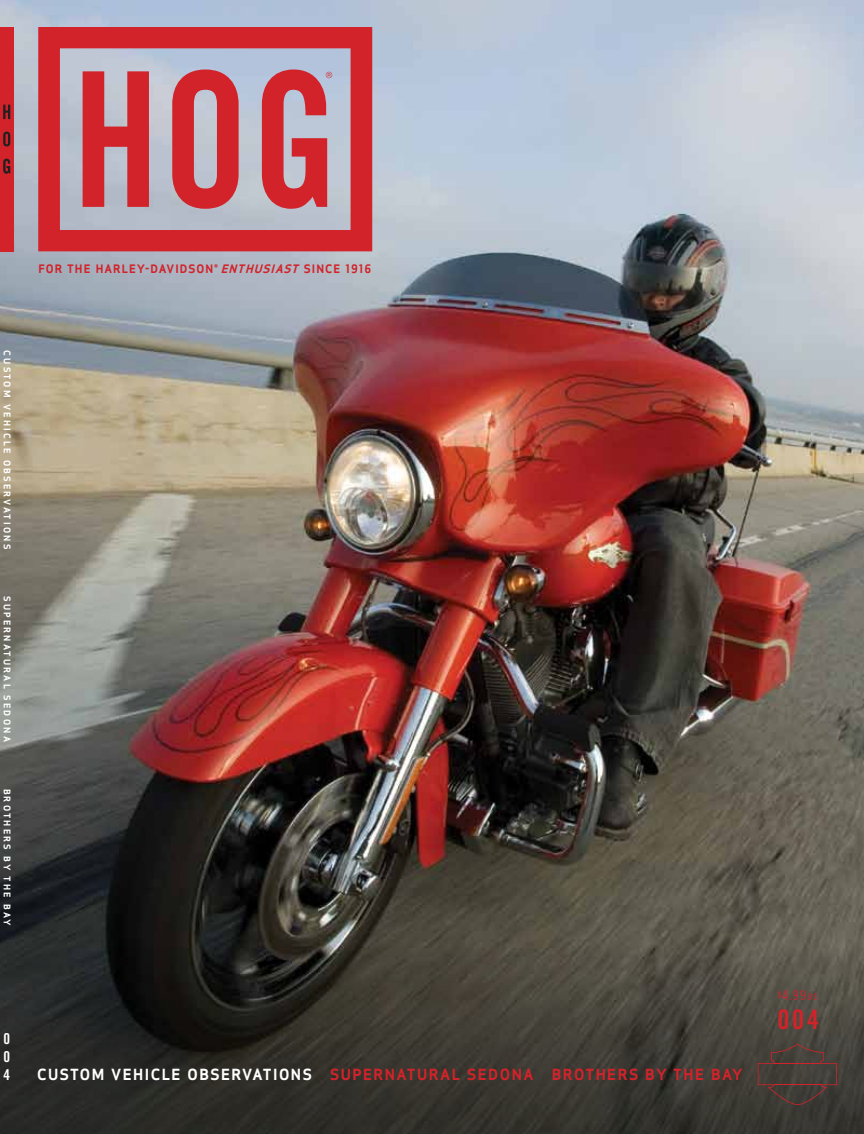
<style>
.page{position:relative;width:864px;height:1134px;background:#fff}
.page>*{position:absolute;margin:0;border:0;box-sizing:border-box;transform-origin:0 0}
.t1{font:27px "Trade Gothic Bold Cond Twenty";color:#d2232a}
.t2{font:15px "Apex Sans Bold C";letter-spacing:.1em;color:#d2232a}
.t3{font:15px/18px "Trade Gothic Bold Cond Twenty";color:#fff;text-align:justify}
.t4{font:13.5px "Trade Gothic Cond Eighteen";color:#d2232a}
.t5{font:11.4px "Apex Sans Bold C";letter-spacing:.09em;color:#d2232a}
.t6{font:9px "Apex Sans Bold C";letter-spacing:.25em;color:#fff}
.s1{font-style:italic}
.s2{color:#fff}
.s3{font-size:9px}
</style>
<div class="page">
<img style="left:0;top:0;width:864px;height:946px">
<svg style="left:0;top:946px;width:864px;height:188px;background:#36352e"></svg>
<svg style="left:758px;top:1044px;width:79px;height:61px;background:#473d37"></svg>
<hr style="left:775px;top:1063px;width:45px;height:1px;background:#d2232a">
<hr style="left:774px;top:1084px;width:47px;height:1px;background:#d2232a">
<svg style="left:38px;top:27px;width:334px;height:224px;background:#c47782"></svg>
<svg style="left:83px;top:71px;width:66px;height:136px;background:#cb515a"></svg>
<svg style="left:172px;top:69px;width:67px;height:140px;background:#ca5a62"></svg>
<svg style="left:262px;top:69px;width:70px;height:140px;background:#c9616b"></svg>
<div style="left:0;top:27px;width:14px;height:224px;background:#d2232a"></div>
<svg style="left:3px;top:105px;width:7px;height:14px"></svg>
<svg style="left:3px;top:132px;width:7px;height:14px"></svg>
<svg style="left:3px;top:159px;width:7px;height:15px"></svg>
<p class="t5" style="left:38px;top:262px;width:334px">FOR THE HARLEY-DAVIDSON® <span class="s1">ENTHUSIAST</span> SINCE 1916</p>
<p class="t6" style="left:13px;top:350px;width:200px;rotate:90deg">CUSTOM VEHICLE OBSERVATIONS</p>
<p class="t6" style="left:13px;top:596px;width:147px;rotate:90deg">SUPERNATURAL SEDONA</p>
<p class="t6" style="left:13px;top:789px;width:139px;rotate:90deg">BROTHERS BY THE BAY</p>
<p class="t3" style="left:3px;top:1030px;width:8px">0<br>0<br>4</p>
<p class="t2" style="left:37px;top:1064px;width:707px"><span class="s2">CUSTOM VEHICLE OBSERVATIONS</span> SUPERNATURAL SEDONA BROTHERS BY THE BAY</p>
<p class="t4" style="left:778px;top:987px;width:41px"><span class="s3">$</span>4.99<span class="s3">US</span></p>
<h1 class="t1" style="left:777px;top:1003px;width:43px">004</h1>
</div>
